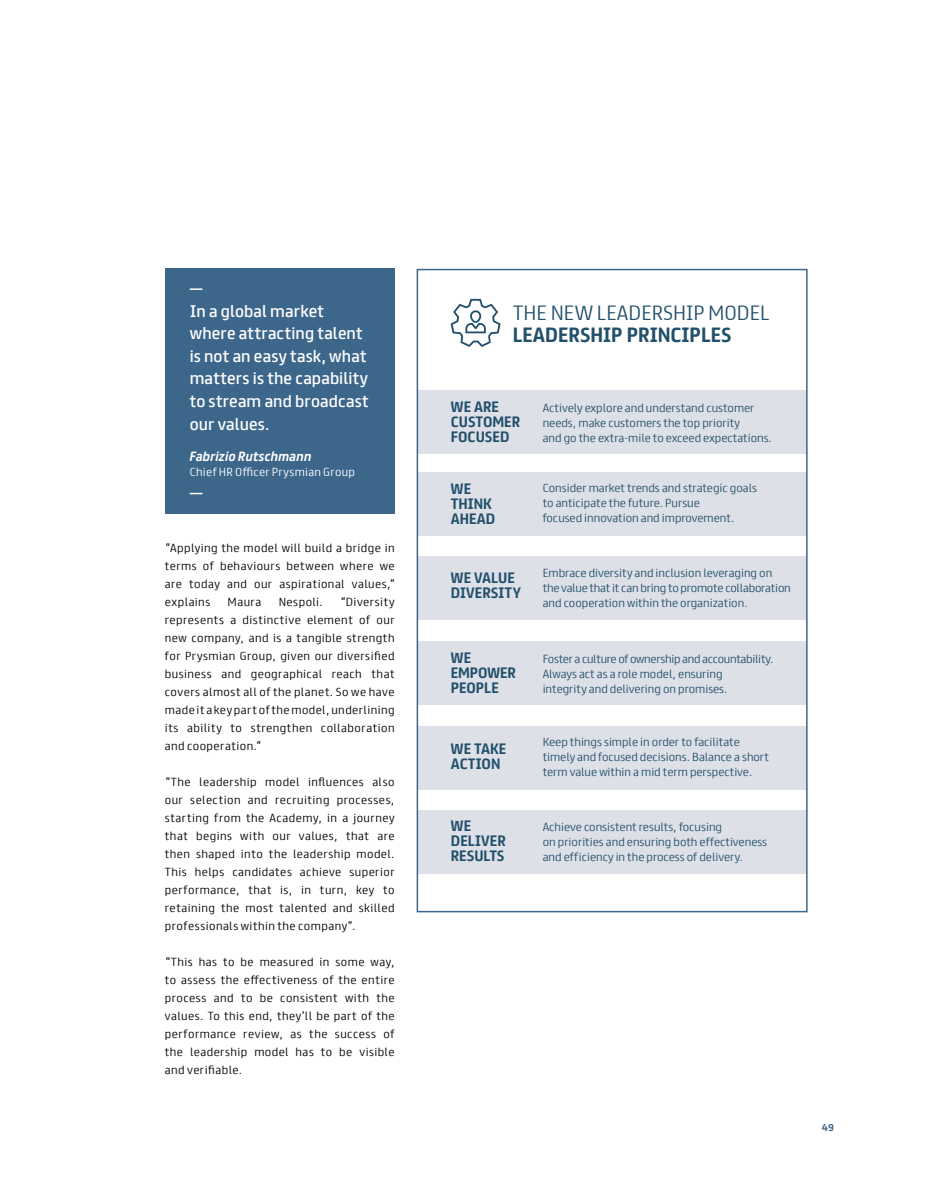
<style>
.page{position:relative;width:936px;height:1191px;background:#fff}
.page>*{position:absolute;margin:0;border:0;box-sizing:border-box;transform-origin:0 0}
.t1{font:300 18.45px "FS Truman";color:#22506b}
.t2{font:700 18.45px "FS Truman";color:#22506b}
.t3{font:15px/22.5px "FS Truman";letter-spacing:.01em;color:#fff}
.t4{font:700 13.5px/15px "FS Truman";color:#22506b}
.t5{font:italic 700 12px "FS Truman";letter-spacing:.01em;color:#fff}
.t6{font:300 10.5px/18px "FS Truman";letter-spacing:.045em;color:#000;text-align:justify}
.t7{font:300 10.5px/15px "FS Truman";color:#22506b}
.t8{font:300 10.5px "FS Truman";letter-spacing:.03em;color:#fff}
.t9{font:700 9px "FS Truman";color:#3d668b}
</style>
<div class="page">
<div style="left:165px;top:269px;width:229px;height:245px;background:#3d668b"></div>
<svg style="left:190px;top:288px;width:12px;height:2px"></svg>
<svg style="left:190px;top:493px;width:12px;height:1px"></svg>
<div style="left:417px;top:472px;width:389px;height:63px;background:#dee0e7"></div>
<div style="left:417px;top:556px;width:389px;height:64px;background:#dee0e7"></div>
<div style="left:417px;top:641px;width:389px;height:63px;background:#dee0e7"></div>
<div style="left:417px;top:726px;width:389px;height:63px;background:#dee0e7"></div>
<div style="left:417px;top:810px;width:389px;height:63px;background:#dee0e7"></div>
<div style="left:417px;top:390px;width:389px;height:63px;background:#dee0e7"></div>
<svg style="left:450px;top:299px;width:50px;height:48px"></svg>
<div style="left:416px;top:269px;width:391px;height:643px;border:2px solid #3d668b"></div>
<h2 class="t3" style="left:190px;top:298px;width:180px">In a global market where attracting talent is not an easy task, what matters is the capability to stream and broadcast our values.</h2>
<p class="t5" style="left:190px;top:446px;width:123px">Fabrizio Rutschmann</p>
<p class="t8" style="left:190px;top:463px;width:167px">Chief HR Officer Prysmian Group</p>
<p class="t6" style="left:165px;top:538px;width:231px">“Applying the model will build a bridge in terms of behaviours between where we are today and our aspirational values,” explains</p>
<p class="t6" style="left:165px;top:592px;width:231px;text-indent:175px">“Diversity represents a distinctive element of our new company, and is a tangible strength for Prysmian Group, given our diversified business and geographical reach that covers almost all of the planet. So we have made it a key part of the model, underlining its ability to strengthen collaboration and cooperation.”</p>
<p class="t6" style="left:165px;top:772px;width:231px">“The leadership model influences also our selection and recruiting processes, starting from the Academy, in a journey that begins with our values, that are then shaped into the leadership model.<br>This helps candidates achieve superior performance, that is, in turn, key to retaining the most talented and skilled professionals within the company”.</p>
<p class="t6" style="left:165px;top:952px;width:231px">“This has to be measured in some way, to assess the effectiveness of the entire process and to be consistent with the values. To this end, they’ll be part of the performance review, as the success of the leadership model has to be visible and verifiable.</p>
<p class="t6" style="left:228px;top:592px;width:35px">Maura</p>
<p class="t6" style="left:278px;top:592px;width:46px">Nespoli.</p>
<h1 class="t1" style="left:512px;top:296px;width:258px">THE NEW LEADERSHIP MODEL</h1>
<h1 class="t2" style="left:512px;top:318px;width:220px">LEADERSHIP PRINCIPLES</h1>
<p class="t4" style="left:451px;top:398px;width:71px">WE ARE<br>CUSTOMER<br>FOCUSED</p>
<p class="t4" style="left:451px;top:480px;width:46px">WE<br>THINK<br>AHEAD</p>
<p class="t4" style="left:451px;top:569px;width:72px">WE VALUE<br>DIVERSITY</p>
<p class="t4" style="left:451px;top:649px;width:67px">WE<br>EMPOWER<br>PEOPLE</p>
<p class="t4" style="left:451px;top:740px;width:57px">WE TAKE<br>ACTION</p>
<p class="t4" style="left:451px;top:817px;width:56px">WE<br>DELIVER<br>RESULTS</p>
<p class="t7" style="left:542px;top:399px;width:231px">Actively explore and understand customer needs, make customers the top priority<br>and go the extra-mile to exceed expectations.</p>
<p class="t7" style="left:542px;top:480px;width:216px">Consider market trends and strategic goals to anticipate the future. Pursue<br>focused innovation and improvement.</p>
<p class="t7" style="left:542px;top:564px;width:250px">Embrace diversity and inclusion leveraging on the value that it can bring to promote collaboration and cooperation within the organization.</p>
<p class="t7" style="left:542px;top:650px;width:232px">Foster a culture of ownership and accountability.<br>Always act as a role model, ensuring<br>integrity and delivering on promises.</p>
<p class="t7" style="left:542px;top:733px;width:228px">Keep things simple in order to facilitate timely and focused decisions. Balance a short term value within a mid term perspective.</p>
<p class="t7" style="left:542px;top:818px;width:226px">Achieve consistent results, focusing<br>on priorities and ensuring both effectiveness and efficiency in the process of delivery.</p>
<p class="t9" style="left:821px;top:1119px;width:14px">49</p>
</div>
